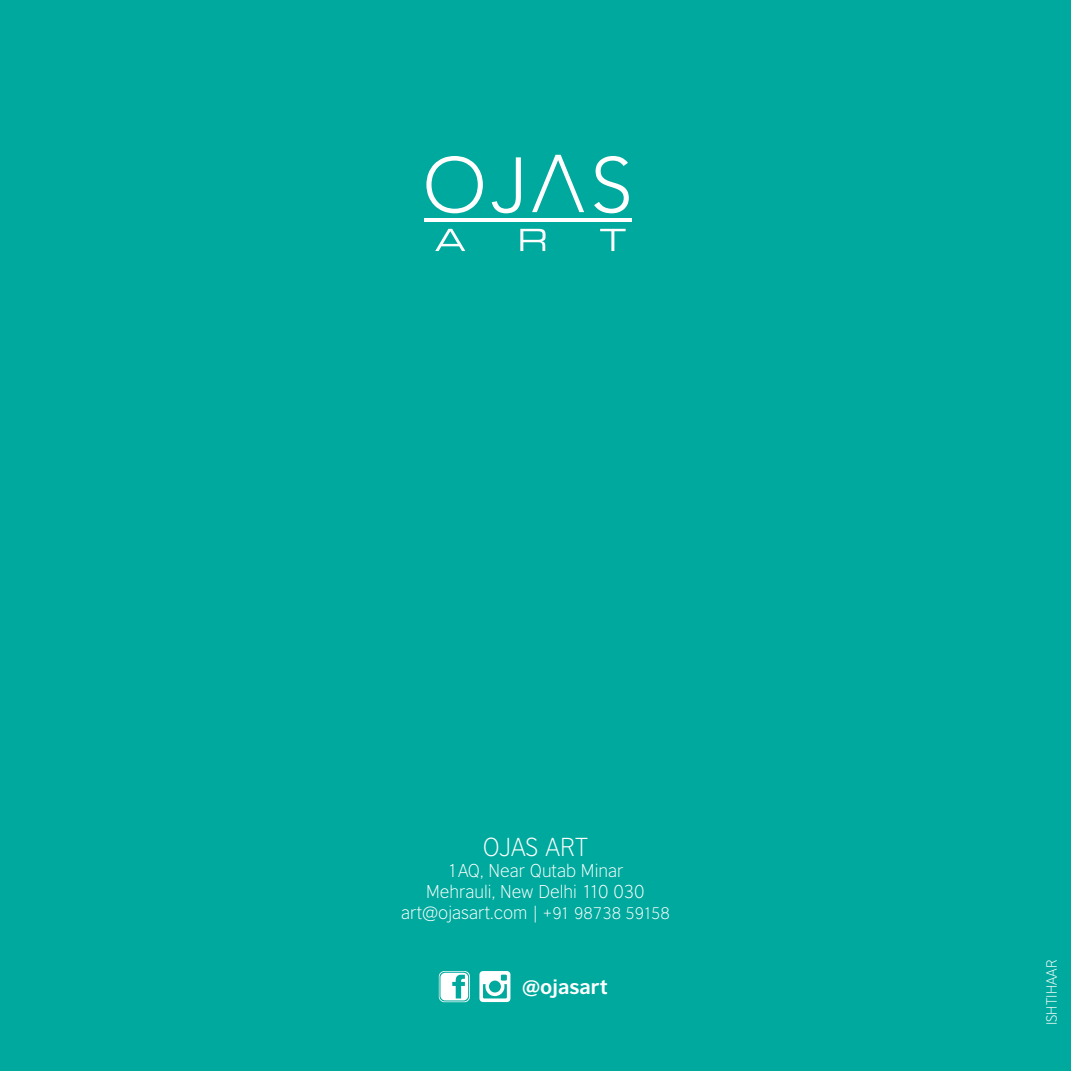
<style>
.page{position:relative;width:1071px;height:1071px;background:#00a99d}
.page>*{position:absolute;margin:0;border:0;box-sizing:border-box;transform-origin:0 0}
.t1{font:300 24.5px "British Council Sans";color:#fff}
.t2{font:700 19.25px "British Council Sans";color:#fff}
.t3{font:300 17.5px/21px "British Council Sans";color:#fff;text-align:center}
.t4{font:300 14px "British Council Sans";color:#fff}
.s1{font-size:15.75px}
</style>
<div class="page">
<svg style="left:426px;top:156px;width:57px;height:57px"></svg>
<svg style="left:594px;top:156px;width:35px;height:57px"></svg>
<svg style="left:492px;top:157px;width:29px;height:56px"></svg>
<svg style="left:435px;top:229px;width:191px;height:22px"></svg>
<hr style="left:424px;top:219px;width:207px;height:3px;background:#fff">
<svg style="left:532px;top:155px;width:52px;height:57px"></svg>
<svg style="left:439px;top:971px;width:31px;height:31px"></svg>
<svg style="left:479px;top:971px;width:31px;height:31px"></svg>
<h1 class="t1" style="left:483px;top:833px;width:107px">OJAS ART</h1>
<p class="t3" style="left:401px;top:860px;width:270px">1AQ, Near Qutab Minar<br>Mehrauli, New Delhi 110 030 art@ojasart.com | <span class="s1">+91 98738 59158</span></p>
<p class="t2" style="left:522px;top:975px;width:87px">@ojasart</p>
<p class="t4" style="left:1044px;top:1025px;width:67px;rotate:-90deg">ISHTIHAAR</p>
</div>
